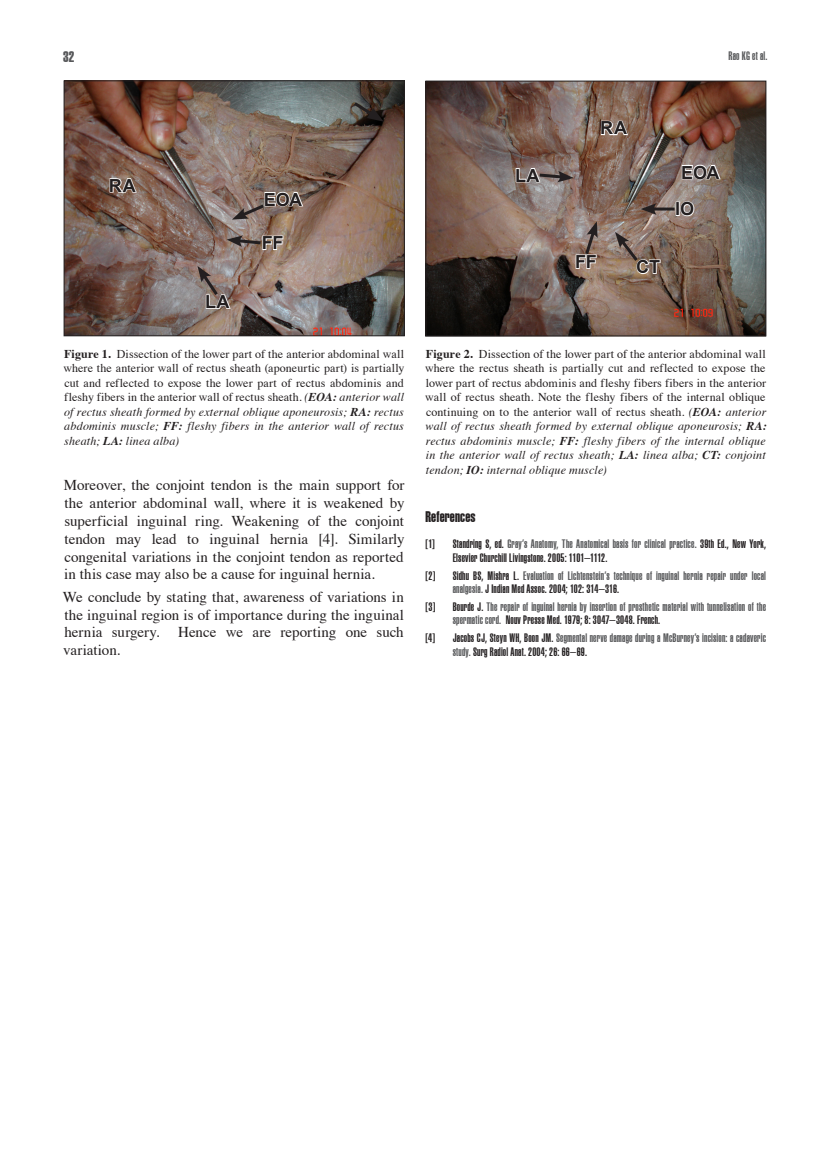
<style>
.page{position:relative;width:830px;height:1149px;background:#fff}
.page>*{position:absolute;margin:0;border:0;box-sizing:border-box;transform-origin:0 0}
.t1{font:700 18px "Arial";letter-spacing:-.01em;color:#231f20}
.t2{font:15px/17.9px "Times";color:#231f20;text-align:justify}
.t3{font:15px "Helvetica Compressed Extra";letter-spacing:.01em;color:#231f20}
.t4{font:15px "Helvetica Compressed Extra";color:#57585a}
.t5{font:12px/14.4px "Times";letter-spacing:.01em;color:#231f20;text-align:justify}
.References{font:12px/13.5px "Helvetica Compressed Ultra";letter-spacing:.015em;color:#57585a}
.References-2{font:12px/13.5px "Helvetica Compressed Ultra";letter-spacing:.015em;color:#231f20}
.s1{font-weight:700}
.s2{font-style:italic}
.s3{font-weight:700;font-style:italic}
.s4{color:#57585a}
.s5{color:#231f20}
</style>
<div class="page">
<img style="left:66px;top:83px;width:336px;height:251px">
<div style="left:64px;top:81px;width:340px;height:255px;border:1px solid #231f20"></div>
<img style="left:427px;top:83px;width:336px;height:251px">
<div style="left:425px;top:81px;width:340px;height:255px;border:1px solid #231f20"></div>
<svg style="left:232px;top:191px;width:72px;height:28px;background:#948279"></svg>
<svg style="left:350px;top:99px;width:33px;height:23px"></svg>
<svg style="left:226px;top:235px;width:58px;height:16px"></svg>
<svg style="left:109px;top:177px;width:29px;height:17px"></svg>
<svg style="left:197px;top:266px;width:35px;height:43px;background:#928682"></svg>
<svg style="left:680px;top:164px;width:41px;height:16px"></svg>
<svg style="left:600px;top:119px;width:29px;height:17px"></svg>
<div style="left:675px;top:201px;width:4px;height:15px;border:2px solid #fff"></div>
<svg style="left:679px;top:200px;width:15px;height:17px"></svg>
<hr style="left:650px;top:207px;width:24px;height:3px;background:#231f20">
<svg style="left:640px;top:203px;width:16px;height:12px"></svg>
<svg style="left:514px;top:167px;width:59px;height:16px"></svg>
<svg style="left:614px;top:232px;width:47px;height:43px;background:#907c70"></svg>
<svg style="left:574px;top:221px;width:23px;height:48px"></svg>
<p class="t4" style="left:63px;top:48px;width:13px">32</p>
<p class="References" style="left:728px;top:49px;width:40px">Rao KG et al.</p>
<p class="t1" style="left:109px;top:174px;width:28px">RA</p>
<p class="t1" style="left:205px;top:290px;width:26px">LA</p>
<p class="t1" style="left:264px;top:187px;width:40px">EOA</p>
<p class="t1" style="left:261px;top:231px;width:23px">FF</p>
<p class="t1" style="left:514px;top:163px;width:26px">LA</p>
<p class="t1" style="left:600px;top:116px;width:28px">RA</p>
<p class="t1" style="left:574px;top:250px;width:23px">FF</p>
<p class="t1" style="left:636px;top:255px;width:25px">CT</p>
<p class="t1" style="left:681px;top:160px;width:40px">EOA</p>
<p class="t1" style="left:674px;top:197px;width:21px">IO</p>
<p class="t5" style="left:63px;top:345px;width:342px"><span class="s1">Figure 1.</span> Dissection of the lower part of the anterior abdominal wall where the anterior wall of rectus sheath (aponeurtic part) is partially cut and reflected to expose the lower part of rectus abdominis and fleshy fibers in the anterior wall of rectus sheath. <span class="s2">(</span><span class="s3">EOA:</span> <span class="s2">anterior wall of rectus sheath formed by external oblique aponeurosis;</span> <span class="s3">RA:</span> <span class="s2">rectus abdominis muscle;</span> <span class="s3">FF:</span> <span class="s2">fleshy fibers in the anterior wall of rectus sheath;</span> <span class="s3">LA:</span> <span class="s2">linea alba)</span></p>
<p class="t5" style="left:425px;top:345px;width:343px"><span class="s1">Figure 2.</span> Dissection of the lower part of the anterior abdominal wall where the rectus sheath is partially cut and reflected to expose the lower part of rectus abdominis and fleshy fibers fibers in the anterior wall of rectus sheath. Note the fleshy fibers of the internal oblique continuing on to the anterior wall of rectus sheath. <span class="s2">(</span><span class="s3">EOA:</span> <span class="s2">anterior wall of rectus sheath formed by external oblique aponeurosis;</span> <span class="s3">RA: </span><span class="s2">rectus abdominis muscle;</span> <span class="s3">FF:</span> <span class="s2">fleshy fibers of the internal oblique in the anterior wall of rectus sheath;</span> <span class="s3">LA:</span> <span class="s2">linea alba;</span> <span class="s3">CT:</span> <span class="s2">conjoint tendon;</span> <span class="s3">IO:</span> <span class="s2">internal oblique muscle)</span></p>
<p class="t2" style="left:64px;top:474px;width:342px">Moreover, the conjoint tendon is the main support for the anterior abdominal wall, where it is weakened by superficial inguinal ring. Weakening of the conjoint tendon may lead to inguinal hernia [4]. Similarly congenital variations in the conjoint tendon as reported in this case may also be a cause for inguinal hernia.</p>
<p class="t2" style="left:63px;top:586px;width:342px">We conclude by stating that, awareness of variations in the inguinal region is of importance during the inguinal hernia surgery. Hence we are reporting one such variation.</p>
<p class="t3" style="left:425px;top:507px;width:51px">References</p>
<p class="References-2" style="left:425px;top:537px;width:11px">[1]</p>
<p class="References-2" style="left:452px;top:537px;width:315px">Standring S, ed. <span class="s4">Gray’s Anatomy, The Anatomical basis for clinical practice.</span> 39th Ed., New York,<br>Elsevier Churchill Livingstone. 2005: 1101–1112.</p>
<p class="References-2" style="left:425px;top:568px;width:11px">[2]</p>
<p class="References" style="left:452px;top:568px;width:314px"><span class="s5">Sidhu BS, Mishra L.</span> Evaluation of Lichtenstein’s technique of inguinal hernia repair under local analgesia. <span class="s5">J Indian Med Assoc. 2004; 102: 314–316.</span></p>
<p class="References-2" style="left:425px;top:599px;width:11px">[3]</p>
<p class="References" style="left:452px;top:599px;width:315px"><span class="s5">Bourde J.</span> The repair of inguinal hernia by insertion of prosthetic material with tunnelisation of the spermatic cord. <span class="s5">Nouv Presse Med. 1979; 8: 3047–3048. French.</span></p>
<p class="References-2" style="left:425px;top:631px;width:11px">[4]</p>
<p class="References" style="left:452px;top:631px;width:315px"><span class="s5">Jacobs CJ, Steyn WH, Boon JM.</span> Segmental nerve damage during a McBurney’s incision: a cadaveric study. <span class="s5">Surg Radiol Anat. 2004; 26: 66–69.</span></p>
</div>
